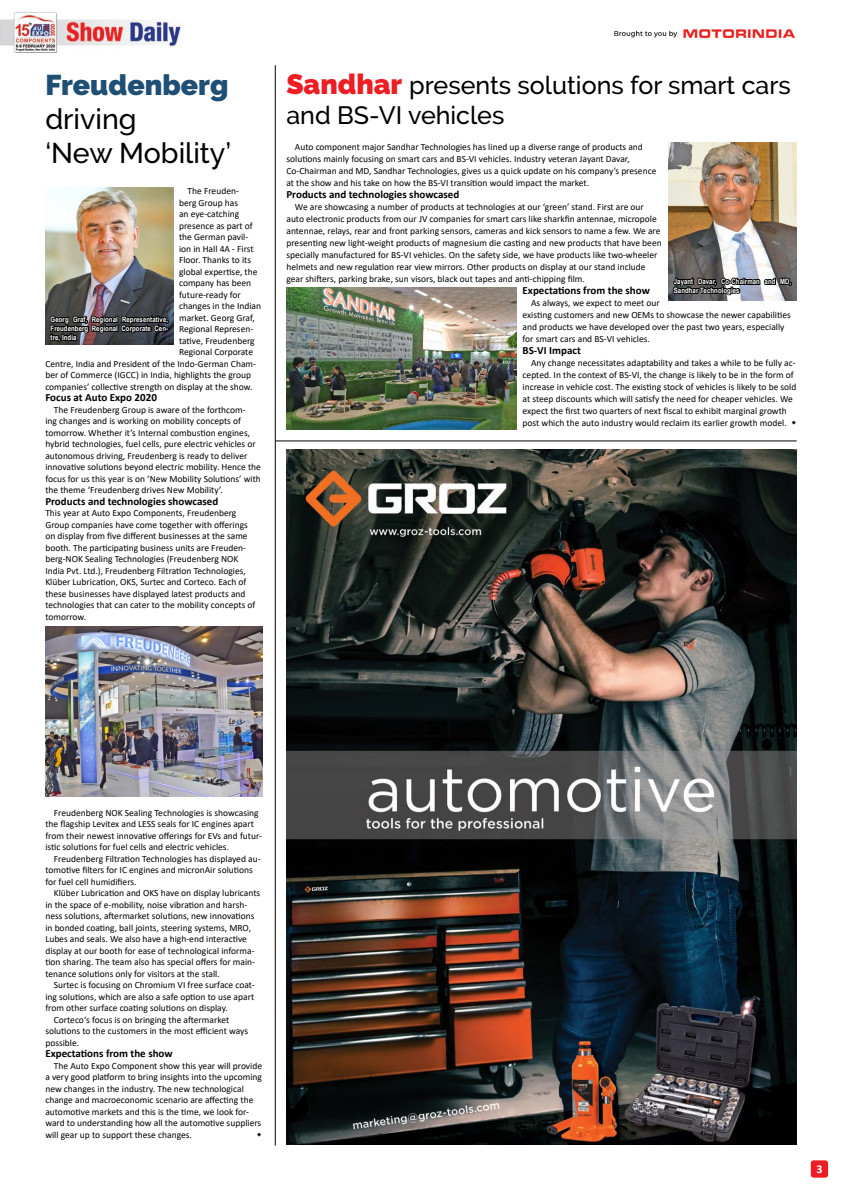
<style>
.page{position:relative;width:842px;height:1191px;background:#fff}
.page>*{position:absolute;margin:0;border:0;box-sizing:border-box;transform-origin:0 0}
.t1{font:500 28.5px/34.2px "Raleway";color:#000}
.t2{font:900 28.5px "Raleway";color:#1f4f74}
.t3{font:500 25px/30px "Raleway";color:#000}
.t4{font:700 12px "Calibri";color:#fff}
.t5{font:700 11px "Calibri";color:#000}
.t6{font:9.5px/11.5px "Calibri";color:#000}
.t7{font:700 7.4px/8.9px "Arial Narrow";letter-spacing:.01em;color:#fff}
.s1{font-weight:900;font-size:28px;color:#ed1d24}
</style>
<div class="page">
<img style="left:286px;top:449px;width:511px;height:695px">
<hr style="left:275px;top:441px;width:522px;height:1px;background:#000">
<hr style="left:275px;top:65px;width:1px;height:1080px;background:#000">
<img style="left:0;top:12px;width:181px;height:40px">
<div style="left:811px;top:1160px;width:17px;height:17px;background:#ed1d24;border-radius:3px"></div>
<img style="left:614px;top:29px;width:182px;height:10px">
<img style="left:286px;top:288px;width:231px;height:141px">
<img style="left:668px;top:143px;width:129px;height:157px">
<svg style="left:672px;top:262px;width:121px;height:35px"></svg>
<img style="left:45px;top:187px;width:128px;height:157px">
<svg style="left:49px;top:313px;width:121px;height:31px"></svg>
<img style="left:45px;top:626px;width:217px;height:171px">
<h1 class="t2" style="left:45px;top:68px;width:185px">Freudenberg</h1>
<h1 class="t1" style="left:45px;top:102px;width:187px">driving<br>‘New Mobility’</h1>
<p class="t6" style="left:188px;top:185px;width:53px">The Freuden-</p>
<p class="t6" style="left:179px;top:197px;width:61px">berg Group has</p>
<p class="t6" style="left:179px;top:208px;width:62px">an eye-catching</p>
<p class="t6" style="left:179px;top:220px;width:75px">presence as part of</p>
<p class="t6" style="left:179px;top:231px;width:71px">the German pavil-</p>
<p class="t6" style="left:179px;top:243px;width:76px">ion in Hall 4A - First</p>
<p class="t6" style="left:179px;top:254px;width:74px">Floor. Thanks to its</p>
<p class="t6" style="left:179px;top:266px;width:80px">global expertise, the</p>
<p class="t6" style="left:179px;top:277px;width:74px">company has been</p>
<p class="t6" style="left:179px;top:289px;width:63px">future-ready for</p>
<p class="t6" style="left:179px;top:300px;width:83px">changes in the Indian</p>
<p class="t6" style="left:179px;top:312px;width:77px">market. Georg Graf,</p>
<p class="t6" style="left:179px;top:323px;width:76px">Regional Represen-</p>
<p class="t6" style="left:179px;top:335px;width:77px">tative, Freudenberg</p>
<p class="t6" style="left:179px;top:346px;width:76px">Regional Corporate</p>
<p class="t6" style="left:45px;top:358px;width:212px">Centre, India and President of the Indo-German Cham-</p>
<p class="t6" style="left:45px;top:369px;width:207px">ber of Commerce (IGCC) in India, highlights the group</p>
<p class="t6" style="left:45px;top:381px;width:209px">companies’ collective strength on display at the show.</p>
<p class="t5" style="left:45px;top:390px;width:113px">Focus at Auto Expo 2020</p>
<p class="t6" style="left:45px;top:404px;width:217px;text-indent:9px">The Freudenberg Group is aware of the forthcom-<br>ing changes and is working on mobility concepts of tomorrow. Whether it’s Internal combustion engines, hybrid technologies, fuel cells, pure electric vehicles or autonomous driving, Freudenberg is ready to deliver innovative solutions beyond electric mobility. Hence the focus for us this year is on ‘New Mobility Solutions’ with the theme ‘Freudenberg drives New Mobility’.</p>
<p class="t5" style="left:45px;top:493px;width:174px">Products and technologies showcased</p>
<p class="t6" style="left:45px;top:507px;width:212px">This year at Auto Expo Components, Freudenberg Group companies have come together with offerings on display from five different businesses at the same booth. The participating business units are Freuden&shy;berg-NOK Sealing Technologies (Freudenberg NOK India Pvt. Ltd.), Freudenberg Filtration Technologies, Klüber Lubrication, OKS, Surtec and Corteco. Each of these businesses have displayed latest products and technologies that can cater to the mobility concepts of tomorrow.</p>
<p class="t7" style="left:51px;top:314px;width:119px;text-align:justify">Georg Graf, Regional Representative, Freudenberg Regional Corporate Cen&shy;tre, India</p>
<h2 class="t3" style="left:286px;top:70px;width:506px"><span class="s1">Sandhar</span> presents solutions for smart cars and BS-VI vehicles</h2>
<p class="t6" style="left:286px;top:140px;width:371px;line-height:12px;text-indent:9px">Auto component major Sandhar Technologies has lined up a diverse range of products and solutions mainly focusing on smart cars and BS-VI vehicles. Industry veteran Jayant Davar, Co-Chairman and MD, Sandhar Technologies, gives us a quick update on his company’s presence at the show and his take on how the BS-VI transition would impact the market.</p>
<p class="t5" style="left:286px;top:186px;width:174px">Products and technologies showcased</p>
<p class="t6" style="left:286px;top:200px;width:377px;line-height:12px;text-indent:9px">We are showcasing a number of products at technologies at our ‘green’ stand. First are our auto electronic products from our JV companies for smart cars like sharkfin antennae, micropole antennae, relays, rear and front parking sensors, cameras and kick sensors to name a few. We are presenting new light-weight products of magnesium die casting and new products that have been specially manufactured for BS-VI vehicles. On the safety side, we have products like two-wheeler helmets and new regulation rear view mirrors. Other products on display at our stand include gear shifters, parking brake, sun visors, black out tapes and anti-chipping film.</p>
<p class="t5" style="left:523px;top:282px;width:129px">Expectations from the show</p>
<p class="t6" style="left:523px;top:296px;width:270px;line-height:12px;text-indent:9px">As always, we expect to meet our<br>existing customers and new OEMs to showcase the newer capabilities and products we have developed over the past two years, especially for smart cars and BS-VI vehicles.</p>
<p class="t5" style="left:523px;top:342px;width:60px">BS-VI Impact</p>
<p class="t6" style="left:523px;top:356px;width:275px;line-height:12px;text-indent:9px">Any change necessitates adaptability and takes a while to be fully ac&shy;cepted. In the context of BS-VI, the change is likely to be in the form of increase in vehicle cost. The existing stock of vehicles is likely to be sold at steep discounts which will satisfy the need for cheaper vehicles. We expect the first two quarters of next fiscal to exhibit marginal growth post which the auto industry would reclaim its earlier growth model.</p>
<p class="t7" style="left:674px;top:276px;width:119px">Jayant Davar, Co-Chairman and MD,<br>Sandhar Technologies</p>
<p class="t6" style="left:45px;top:806px;width:218px;text-indent:9px">Freudenberg NOK Sealing Technologies is showcasing the flagship Levitex and LESS seals for IC engines apart from their newest innovative offerings for EVs and futur&shy;istic solutions for fuel cells and electric vehicles.</p>
<p class="t6" style="left:45px;top:852px;width:217px;text-indent:9px">Freudenberg Filtration Technologies has displayed au&shy;tomotive filters for IC engines and micronAir solutions for fuel cell humidifiers.</p>
<p class="t6" style="left:45px;top:887px;width:216px;text-indent:9px">Klüber Lubrication and OKS have on display lubricants in the space of e-mobility, noise vibration and harsh&shy;ness solutions, aftermarket solutions, new innovations in bonded coating, ball joints, steering systems, MRO, Lubes and seals. We also have a high-end interactive display at our booth for ease of technological informa&shy;tion sharing. The team also has special offers for main&shy;tenance solutions only for visitors at the stall.</p>
<p class="t6" style="left:54px;top:979px;width:202px">Surtec is focusing on Chromium VI free surface coat-</p>
<p class="t6" style="left:45px;top:990px;width:210px">ing solutions, which are also a safe option to use apart</p>
<p class="t6" style="left:45px;top:1002px;width:184px">from other surface coating solutions on display.</p>
<p class="t6" style="left:54px;top:1013px;width:177px">Corteco‘s focus is on bringing the aftermarket</p>
<p class="t6" style="left:45px;top:1025px;width:204px">solutions to the customers in the most efficient ways</p>
<p class="t6" style="left:45px;top:1036px;width:35px">possible.</p>
<p class="t5" style="left:45px;top:1045px;width:129px">Expectations from the show</p>
<p class="t6" style="left:45px;top:1059px;width:218px;text-indent:9px">The Auto Expo Component show this year will provide a very good platform to bring insights into the upcoming new changes in the industry. The new technological change and macroeconomic scenario are affecting the automotive markets and this is the time, we look for&shy;ward to understanding how all the automotive suppliers will gear up to support these changes.</p>
<p class="t4" style="left:816px;top:1160px;width:8px">3</p>
</div>
